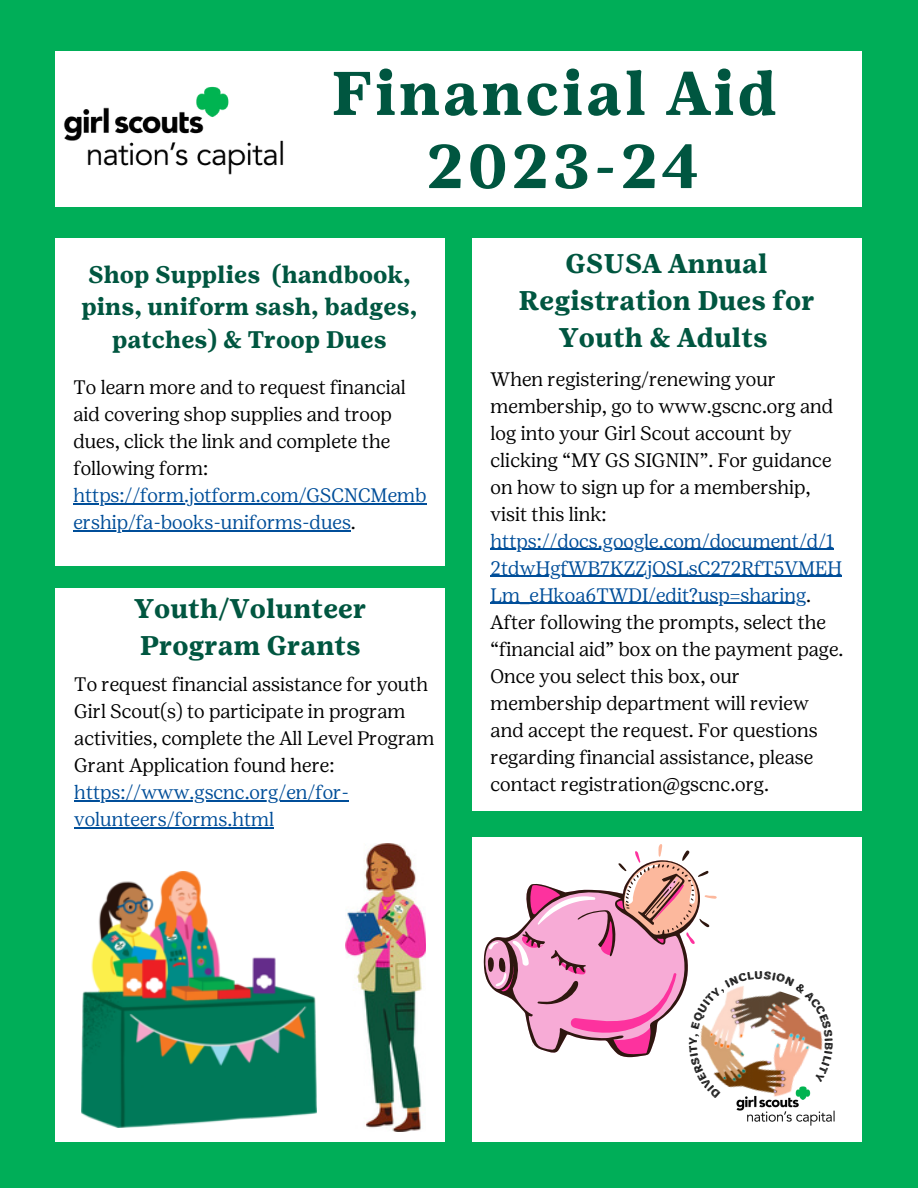
<style>
.page{position:relative;width:918px;height:1188px;background:#00ae58}
.page>*{position:absolute;margin:0;border:0;box-sizing:border-box;transform-origin:0 0}
.t1{font:700 61.5px "Girl Scout Text";letter-spacing:.04em;color:#005640}
.t2{font:700 27px/37.2px "Girl Scout Text";color:#005640;text-align:center}
.t3{font:700 24px/32.7px "Girl Scout Text";color:#005640;text-align:center}
.t4{font:300 19.5px/27px "Girl Scout Display";color:#000}
.s1{color:#004e99}
</style>
<div class="page">
<div style="left:472px;top:837px;width:389px;height:305px;background:#fff"></div>
<div style="left:56px;top:238px;width:389px;height:327px;background:#fff"></div>
<div style="left:56px;top:588px;width:389px;height:554px;background:#fff"></div>
<div style="left:472px;top:238px;width:390px;height:573px;background:#fff"></div>
<img style="left:81px;top:871px;width:235px;height:257px">
<img style="left:345px;top:844px;width:81px;height:288px">
<hr style="left:491px;top:549px;width:343px;height:1px;background:#004e99">
<hr style="left:491px;top:576px;width:351px;height:1px;background:#004e99">
<hr style="left:491px;top:603px;width:315px;height:1px;background:#004e99">
<hr style="left:73px;top:503px;width:354px;height:2px;background:#004e99">
<hr style="left:73px;top:530px;width:278px;height:2px;background:#004e99">
<hr style="left:74px;top:800px;width:275px;height:1px;background:#004e99">
<hr style="left:74px;top:827px;width:200px;height:1px;background:#004e99">
<img style="left:736px;top:1099px;width:99px;height:27px">
<div style="left:56px;top:51px;width:806px;height:155px;background:#fff"></div>
<img style="left:64px;top:86px;width:220px;height:89px">
<svg style="left:484px;top:844px;width:339px;height:255px"></svg>
<p class="t1" style="left:331px;top:57px;width:447px">Financial Aid</p>
<p class="t1" style="left:426px;top:130px;width:275px">2023-24</p>
<p class="t3" style="left:82px;top:258px;width:337px">Shop Supplies (handbook, pins, uniform sash, badges, patches) &amp; Troop Dues</p>
<p class="t4" style="left:73px;top:374px;width:355px">To learn more and to request financial aid covering shop supplies and troop dues, click the link and complete the following form: <span class="s1">https://form.jotform.com/GSCNCMemb ership/fa-books-uniforms-dues</span>.</p>
<p class="t2" style="left:134px;top:590px;width:234px;text-align:left">Youth/Volunteer<br>Program Grants</p>
<p class="t4" style="left:74px;top:671px;width:361px">To request financial assistance for youth Girl Scout(s) to participate in program activities, complete the All Level Program Grant Application found here: <span class="s1">https://www.gscnc.org/en/for&shy;volunteers/forms.html</span></p>
<p class="t2" style="left:519px;top:245px;width:298px">GSUSA Annual<br>Registration Dues for<br>Youth &amp; Adults</p>
<p class="t4" style="left:491px;top:365px;width:354px">When registering/renewing your membership, go to www.gscnc.org and log into your Girl Scout account by clicking “MY GS SIGNIN”. For guidance on how to sign up for a membership, visit this link: <span class="s1">https://docs.google.com/document/d/1<br>2tdwHgfWB7KZZjOSLsC272RfT5VMEH Lm_eHkoa6TWDI/edit?usp=sharing</span>.<br>After following the prompts, select the “financial aid” box on the payment page.<br>Once you select this box, our membership department will review and accept the request. For questions regarding financial assistance, please contact registration@gscnc.org.</p>
</div>
